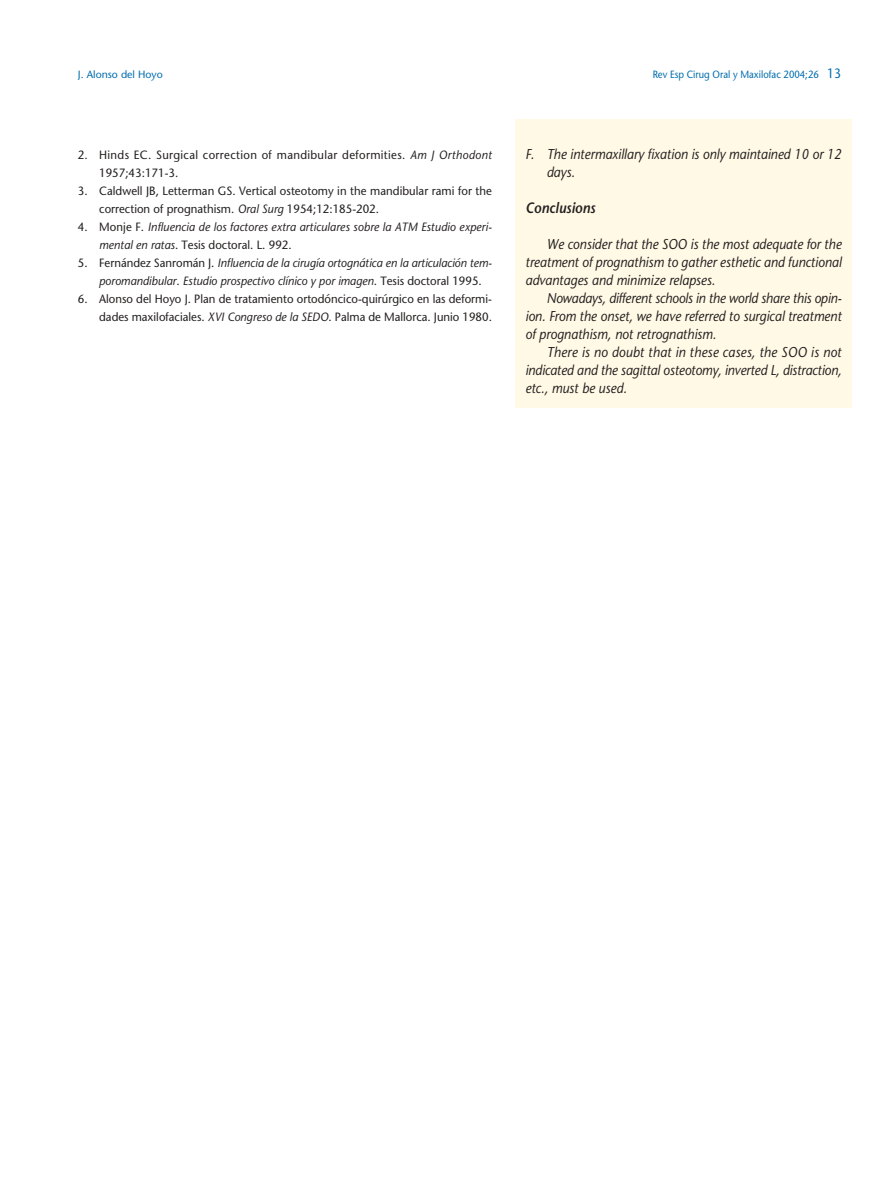
<style>
.page{position:relative;width:890px;height:1195px;background:#fff}
.page>*{position:absolute;margin:0;border:0;box-sizing:border-box;transform-origin:0 0}
.t1{font:italic 600 15px "Stone Sans";color:#231f1f;scale:.9 1}
.t2{font:italic 14.25px/18px "Stone Sans";color:#231f1f;text-align:justify;scale:.9 1}
.t3{font:12px/18px "Stone Sans";color:#231f1f;scale:.95 1}
.t4{font:italic 12px/18px "Stone Sans";color:#231f1f;scale:.95 1}
.t5{font:12px/18px "Stone Sans";letter-spacing:.03em;color:#231f1f;scale:.95 1}
.t6{font:10.5px "Stone Sans";color:#006dad;scale:.9 1}
.t7{font:10.5px "Stone Sans";color:#006dad}
.s1{font-size:13.5px}
.s2{font-style:italic}
.s3{font-style:normal}
</style>
<div class="page">
<div style="left:515px;top:119px;width:336px;height:288px;background:#fff9e6"></div>
<p class="t7" style="left:78px;top:71px;width:86px">J. Alonso del Hoyo</p>
<p class="t6" style="left:652px;top:71px;width:211px">Rev Esp Cirug Oral y Maxilofac 2004;26 <span class="s1">13</span></p>
<p class="t5" style="left:99px;top:147px;width:415px;text-indent:-21px">2. Hinds EC. Surgical correction of mandibular deformities. <span class="s2">Am J Orthodont<br></span>1957;43:171-3.</p>
<p class="t3" style="left:99px;top:183px;width:415px;text-indent:-21px">3. Caldwell JB, Letterman GS. Vertical osteotomy in the mandibular rami for the correction of prognathism. <span class="s2">Oral Surg</span> 1954;12:185-202.</p>
<p class="t4" style="left:99px;top:219px;width:415px;text-indent:-21px"><span class="s3">4. Monje F.</span> Influencia de los factores extra articulares sobre la ATM Estudio experi&shy;mental en ratas<span class="s3">. Tesis doctoral. L. 992.</span></p>
<p class="t4" style="left:99px;top:255px;width:415px;text-indent:-21px"><span class="s3">5. Fernández Sanromán J.</span> Influencia de la cirugía ortognática en la articulación tem&shy;poromandibular<span class="s3">.</span> Estudio prospectivo clínico y por imagen<span class="s3">. Tesis doctoral 1995.</span></p>
<p class="t3" style="left:78px;top:291px;width:437px;text-align:right">6. Alonso del Hoyo J. Plan de tratamiento ortodóncico-quirúrgico en las deformi&shy;dades maxilofaciales. <span class="s2">XVI Congreso de la SEDO</span>. Palma de Mallorca. Junio 1980.</p>
<p class="t2" style="left:546px;top:146px;width:329px;text-indent:-21px">F. The intermaxillary fixation is only maintained 10 or 12 days.</p>
<p class="t1" style="left:525px;top:202px;width:79px">Conclusions</p>
<p class="t2" style="left:525px;top:236px;width:353px;text-indent:21px">We consider that the SOO is the most adequate for the treatment of prognathism to gather esthetic and functional advantages and minimize relapses.</p>
<p class="t2" style="left:525px;top:290px;width:352px;text-indent:21px">Nowadays, different schools in the world share this opin&shy;ion. From the onset, we have referred to surgical treatment of prognathism, not retrognathism.</p>
<p class="t2" style="left:525px;top:344px;width:352px;text-indent:21px">There is no doubt that in these cases, the SOO is not indicated and the sagittal osteotomy, inverted L, distraction, etc., must be used.</p>
</div>
